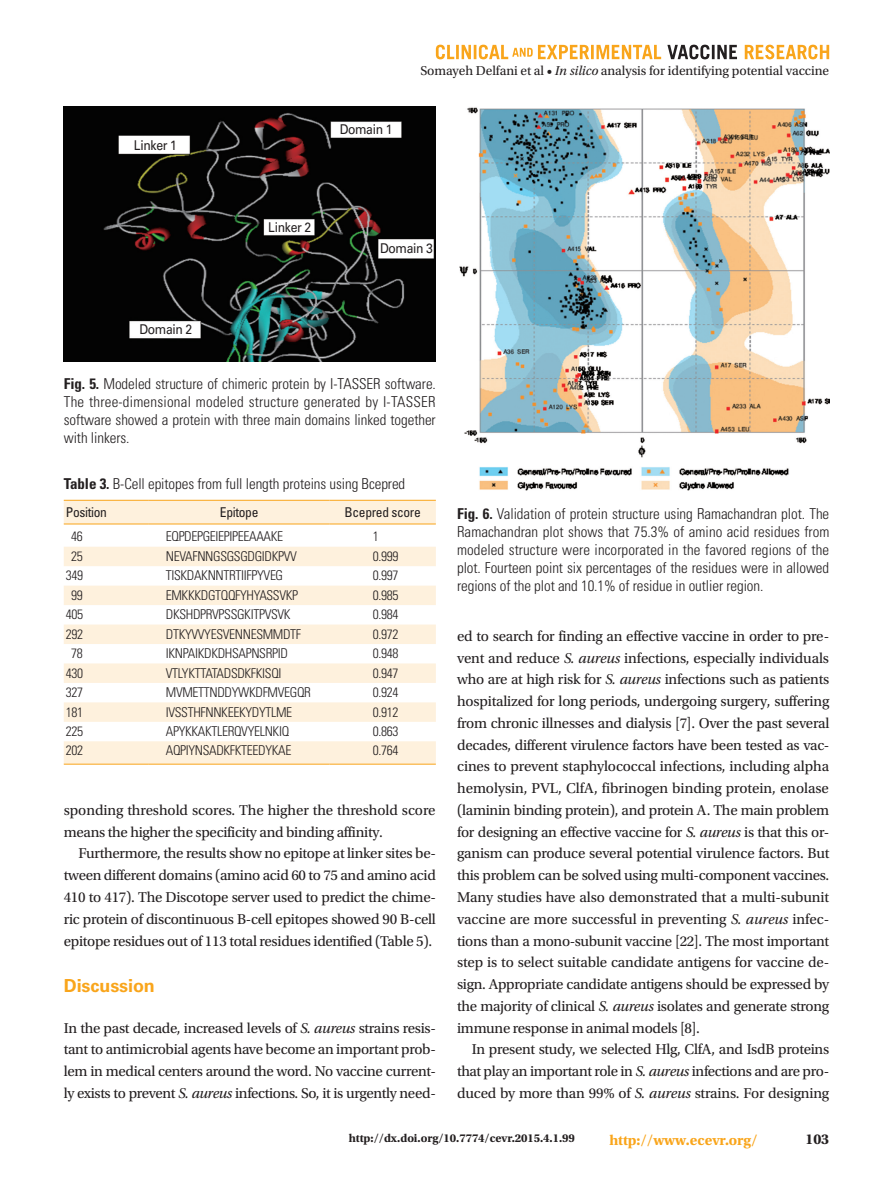
<style>
.page{position:relative;width:893px;height:1191px;background:#fff}
.page>*{position:absolute;margin:0;border:0;box-sizing:border-box;transform-origin:0 0}
.CVER_대제목{font:700 18px "Univers LT Std";letter-spacing:-.005em;color:#f9a51b}
.CVER_본문{font:15px/21.8px "Utopia Std";letter-spacing:-.02em;color:#231f20;text-align:justify}
.CVER_표그림캡션{font:300 condensed 15px/18px "Univers LT Std";letter-spacing:-.005em;color:#231f20;text-align:justify}
.t1{font:700 15px "Utopia Std";letter-spacing:-.005em;color:#f9a51b}
.t2{font:700 15px "Utopia Std";color:#231f20}
.CVER_표본문{font:300 condensed 13.5px "Univers LT Std";letter-spacing:-.025em;color:#231f20}
.t3{font:13.5px "Utopia Std";letter-spacing:-.005em;color:#231f20}
.CVER_그림지문{font:13.5px "Univers LT Std";letter-spacing:-.03em;color:#231f20;scale:.9 1}
.CVER_표제목{font:condensed 13.5px "Univers LT Std";letter-spacing:-.025em;color:#231f20}
.t4{font:700 12px "Utopia Std";letter-spacing:-.005em;color:#231f20}
.s1{font-style:italic}
.s2{font-weight:700}
</style>
<div class="page">
<svg style="left:745px;top:45px;width:84px;height:14px"></svg>
<svg style="left:667px;top:45px;width:70px;height:14px"></svg>
<svg style="left:436px;top:45px;width:225px;height:14px"></svg>
<svg style="left:64px;top:501px;width:372px;height:263px;fill:#fef1dd"></svg>
<hr style="left:64px;top:500px;width:85px;height:1px;background:#f9a51b">
<hr style="left:149px;top:500px;width:181px;height:1px;background:#f9a51b">
<hr style="left:330px;top:500px;width:106px;height:1px;background:#f9a51b">
<hr style="left:64px;top:523px;width:85px;height:1px;background:#f9a51b">
<hr style="left:149px;top:523px;width:181px;height:1px;background:#f9a51b">
<hr style="left:330px;top:523px;width:106px;height:1px;background:#f9a51b">
<hr style="left:64px;top:764px;width:85px;height:1px;background:#f9a51b">
<hr style="left:149px;top:764px;width:181px;height:1px;background:#f9a51b">
<hr style="left:330px;top:764px;width:106px;height:1px;background:#f9a51b">
<img style="left:64px;top:106px;width:372px;height:255px">
<img style="left:459px;top:107px;width:370px;height:384px">
<p class="CVER_그림지문" style="left:134px;top:137px;width:49px">Linker 1</p>
<p class="CVER_그림지문" style="left:139px;top:321px;width:60px">Domain 2</p>
<p class="CVER_그림지문" style="left:340px;top:121px;width:60px">Domain 1</p>
<p class="t3" style="left:420px;top:63px;width:410px">Somayeh Delfani et al • <span class="s1">In silico</span> analysis for identifying potential vaccine</p>
<p class="CVER_그림지문" style="left:268px;top:219px;width:49px">Linker 2</p>
<p class="CVER_그림지문" style="left:380px;top:240px;width:60px">Domain 3</p>
<p class="CVER_표그림캡션" style="left:64px;top:374px;width:374px"><span class="s2">Fig. 5.</span> Modeled structure of chimeric protein by I-TASSER software.<br>The three-dimensional modeled structure generated by I-TASSER software showed a protein with three main domains linked together with linkers.</p>
<p class="CVER_표그림캡션" style="left:64px;top:474px;width:343px"><span class="s2">Table 3.</span> B-Cell epitopes from full length proteins using Bcepred</p>
<p class="CVER_표제목" style="left:66px;top:503px;width:43px">Position</p>
<p class="CVER_표제목" style="left:220px;top:503px;width:40px">Epitope</p>
<p class="CVER_표제목" style="left:345px;top:503px;width:78px">Bcepred score</p>
<p class="CVER_표본문" style="left:71px;top:528px;width:13px">46</p>
<p class="CVER_표본문" style="left:166px;top:528px;width:119px">EQPDEPGEIEPIPEEAAAKE</p>
<p class="CVER_표본문" style="left:373px;top:528px;width:7px">1</p>
<p class="CVER_표본문" style="left:71px;top:548px;width:13px">25</p>
<p class="CVER_표본문" style="left:166px;top:548px;width:133px">NEVAFNNGSGSGDGIDKPVV</p>
<p class="CVER_표본문" style="left:373px;top:548px;width:27px">0.999</p>
<p class="CVER_표본문" style="left:66px;top:567px;width:19px">349</p>
<p class="CVER_표본문" style="left:166px;top:567px;width:119px">TISKDAKNNTRTIIFPYVEG</p>
<p class="CVER_표본문" style="left:373px;top:567px;width:27px">0.997</p>
<p class="CVER_표본문" style="left:71px;top:587px;width:13px">99</p>
<p class="CVER_표본문" style="left:166px;top:587px;width:134px">EMKKKDGTQQFYHYASSVKP</p>
<p class="CVER_표본문" style="left:373px;top:587px;width:27px">0.985</p>
<p class="CVER_표본문" style="left:66px;top:606px;width:19px">405</p>
<p class="CVER_표본문" style="left:166px;top:606px;width:126px">DKSHDPRVPSSGKITPVSVK</p>
<p class="CVER_표본문" style="left:373px;top:606px;width:27px">0.984</p>
<p class="CVER_표본문" style="left:66px;top:626px;width:19px">292</p>
<p class="CVER_표본문" style="left:166px;top:626px;width:137px">DTKYVVYESVENNESMMDTF</p>
<p class="CVER_표본문" style="left:373px;top:626px;width:27px">0.972</p>
<p class="CVER_표본문" style="left:71px;top:645px;width:13px">78</p>
<p class="CVER_표본문" style="left:166px;top:645px;width:124px">IKNPAIKDKDHSAPNSRPID</p>
<p class="CVER_표본문" style="left:373px;top:645px;width:27px">0.948</p>
<p class="CVER_표본문" style="left:66px;top:665px;width:19px">430</p>
<p class="CVER_표본문" style="left:166px;top:665px;width:117px">VTLYKTTATADSDKFKISQI</p>
<p class="CVER_표본문" style="left:373px;top:665px;width:27px">0.947</p>
<p class="CVER_표본문" style="left:66px;top:684px;width:19px">327</p>
<p class="CVER_표본문" style="left:166px;top:684px;width:147px">MVMETTNDDYWKDFMVEGQR</p>
<p class="CVER_표본문" style="left:373px;top:684px;width:27px">0.924</p>
<p class="CVER_표본문" style="left:66px;top:703px;width:19px">181</p>
<p class="CVER_표본문" style="left:166px;top:703px;width:128px">IVSSTHFNNKEEKYDYTLME</p>
<p class="CVER_표본문" style="left:373px;top:703px;width:27px">0.912</p>
<p class="CVER_표본문" style="left:66px;top:723px;width:19px">225</p>
<p class="CVER_표본문" style="left:166px;top:723px;width:125px">APYKKAKTLERQVYELNKIQ</p>
<p class="CVER_표본문" style="left:373px;top:723px;width:27px">0.863</p>
<p class="CVER_표본문" style="left:66px;top:742px;width:19px">202</p>
<p class="CVER_표본문" style="left:166px;top:742px;width:127px">AQPIYNSADKFKTEEDYKAE</p>
<p class="CVER_표본문" style="left:373px;top:742px;width:27px">0.764</p>
<p class="CVER_본문" style="left:64px;top:799px;width:373px">sponding threshold scores. The higher the threshold score means the higher the specificity and binding affinity.</p>
<p class="CVER_본문" style="left:64px;top:843px;width:374px;text-indent:15px">Furthermore, the results show no epitope at linker sites be&shy;tween different domains (amino acid 60 to 75 and amino acid 410 to 417). The Discotope server used to predict the chime&shy;ric protein of discontinuous B-cell epitopes showed 90 B-cell epitope residues out of 113 total residues identified (Table 5).</p>
<p class="CVER_대제목" style="left:64px;top:974px;width:93px">Discussion</p>
<p class="CVER_본문" style="left:64px;top:1017px;width:374px">In the past decade, increased levels of <span class="s1">S. aureus</span> strains resis&shy;tant to antimicrobial agents have become an important prob&shy;lem in medical centers around the word. No vaccine current&shy;ly exists to prevent <span class="s1">S. aureus</span> infections. So, it is urgently need-</p>
<p class="CVER_표그림캡션" style="left:457px;top:504px;width:374px"><span class="s2">Fig. 6.</span> Validation of protein structure using Ramachandran plot. The Ramachandran plot shows that 75.3% of amino acid residues from modeled structure were incorporated in the favored regions of the plot. Fourteen point six percentages of the residues were in allowed regions of the plot and 10.1% of residue in outlier region.</p>
<p class="CVER_본문" style="left:457px;top:625px;width:374px">ed to search for finding an effective vaccine in order to pre&shy;vent and reduce <span class="s1">S. aureus</span> infections, especially individuals who are at high risk for <span class="s1">S. aureus</span> infections such as patients hospitalized for long periods, undergoing surgery, suffering from chronic illnesses and dialysis [7]. Over the past several decades, different virulence factors have been tested as vac&shy;cines to prevent staphylococcal infections, including alpha hemolysin, PVL, ClfA, fibrinogen binding protein, enolase (laminin binding protein), and protein A. The main problem for designing an effective vaccine for <span class="s1">S. aureus</span> is that this or&shy;ganism can produce several potential virulence factors. But this problem can be solved using multi-component vaccines.<br>Many studies have also demonstrated that a multi-subunit vaccine are more successful in preventing <span class="s1">S. aureus</span> infec&shy;tions than a mono-subunit vaccine [22]. The most important step is to select suitable candidate antigens for vaccine de&shy;sign. Appropriate candidate antigens should be expressed by the majority of clinical <span class="s1">S. aureus</span> isolates and generate strong immune response in animal models [8].</p>
<p class="CVER_본문" style="left:457px;top:1038px;width:374px;text-indent:15px">In present study, we selected Hlg, ClfA, and IsdB proteins that play an important role in <span class="s1">S. aureus</span> infections and are pro&shy;duced by more than 99% of <span class="s1">S. aureus</span> strains. For designing</p>
<p class="t4" style="left:349px;top:1131px;width:227px">http://dx.doi.org/10.7774/cevr.2015.4.1.99</p>
<p class="t1" style="left:609px;top:1131px;width:150px">http://www.ecevr.org/</p>
<p class="t2" style="left:805px;top:1130px;width:25px">103</p>
</div>
